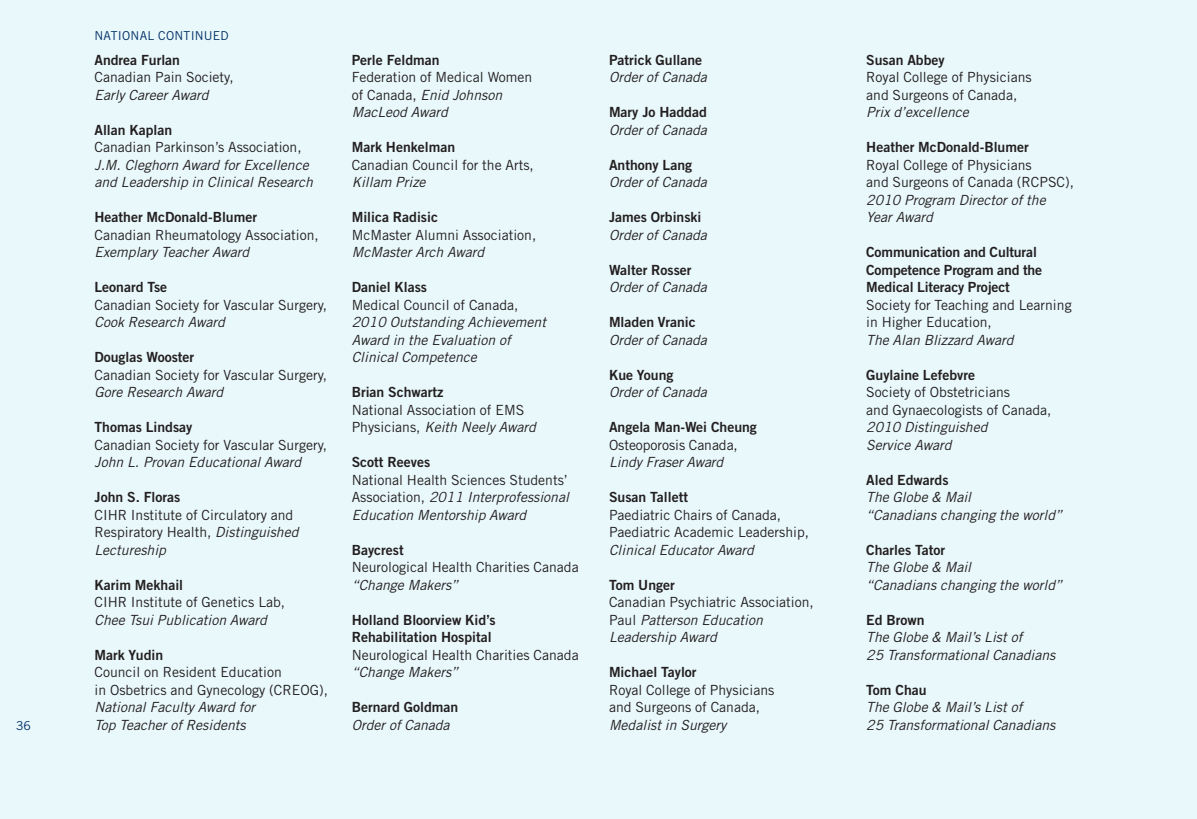
<style>
.page{position:relative;width:1197px;height:819px;background:#e9f8fb}
.page>*{position:absolute;margin:0;border:0;box-sizing:border-box;transform-origin:0 0}
.t1{font:14px/17.5px "Trade Gothic LT Std";color:#231f20}
.t2{font:italic 14px/17.5px "Trade Gothic LT Std";color:#231f20}
.t3{font:14px/17.5px "Trade Gothic LT Std Bd 2";color:#231f20}
.t4{font:12.25px "Trade Gothic LT Std";letter-spacing:.015em;color:#002f65}
.s1{font-style:italic}
.s2{font-style:normal}
</style>
<div class="page">
<p class="t4" style="left:16px;top:718px;width:17px">36</p>
<p class="t4" style="left:94px;top:29px;width:136px">NATIONAL CONTINUED</p>
<p class="t3" style="left:94px;top:51px;width:87px">Andrea Furlan</p>
<p class="t1" style="left:94px;top:68px;width:141px">Canadian Pain Society,</p>
<p class="t2" style="left:94px;top:86px;width:115px">Early Career Award</p>
<p class="t3" style="left:94px;top:121px;width:79px">Allan Kaplan</p>
<p class="t1" style="left:94px;top:138px;width:209px">Canadian Parkinson’s Association,</p>
<p class="t2" style="left:94px;top:156px;width:220px">J.M. Cleghorn Award for Excellence and Leadership in Clinical Research</p>
<p class="t3" style="left:94px;top:208px;width:164px">Heather McDonald-Blumer</p>
<p class="t1" style="left:94px;top:226px;width:226px">Canadian Rheumatology Association,</p>
<p class="t2" style="left:94px;top:244px;width:156px">Exemplary Teacher Award</p>
<p class="t3" style="left:94px;top:278px;width:74px">Leonard Tse</p>
<p class="t1" style="left:94px;top:296px;width:234px">Canadian Society for Vascular Surgery,</p>
<p class="t2" style="left:94px;top:314px;width:132px">Cook Research Award</p>
<p class="t3" style="left:94px;top:348px;width:101px">Douglas Wooster</p>
<p class="t1" style="left:94px;top:366px;width:234px">Canadian Society for Vascular Surgery,</p>
<p class="t2" style="left:94px;top:384px;width:130px">Gore Research Award</p>
<p class="t3" style="left:94px;top:418px;width:99px">Thomas Lindsay</p>
<p class="t1" style="left:94px;top:436px;width:234px">Canadian Society for Vascular Surgery,</p>
<p class="t2" style="left:94px;top:454px;width:208px">John L. Provan Educational Award</p>
<p class="t3" style="left:94px;top:488px;width:87px">John S. Floras</p>
<p class="t1" style="left:94px;top:506px;width:206px">CIHR Institute of Circulatory and<br>Respiratory Health, <span class="s1">Distinguished<br>Lectureship</span></p>
<p class="t3" style="left:94px;top:576px;width:90px">Karim Mekhail</p>
<p class="t1" style="left:94px;top:593px;width:192px">CIHR Institute of Genetics Lab,</p>
<p class="t2" style="left:94px;top:611px;width:174px">Chee Tsui Publication Award</p>
<p class="t3" style="left:94px;top:646px;width:70px">Mark Yudin</p>
<p class="t1" style="left:94px;top:663px;width:235px">Council on Resident Education<br>in Osbetrics and Gynecology (CREOG),</p>
<p class="t2" style="left:94px;top:699px;width:162px">National Faculty Award for<br>Top Teacher of Residents</p>
<p class="t3" style="left:352px;top:51px;width:89px">Perle Feldman</p>
<p class="t1" style="left:352px;top:68px;width:182px">Federation of Medical Women of Canada, <span class="s1">Enid Johnson<br>MacLeod Award</span></p>
<p class="t3" style="left:352px;top:138px;width:105px">Mark Henkelman</p>
<p class="t1" style="left:352px;top:156px;width:184px">Canadian Council for the Arts,</p>
<p class="t2" style="left:352px;top:174px;width:75px">Killam Prize</p>
<p class="t3" style="left:352px;top:208px;width:88px">Milica Radisic</p>
<p class="t1" style="left:352px;top:226px;width:186px">McMaster Alumni Association,</p>
<p class="t2" style="left:352px;top:244px;width:134px">McMaster Arch Award</p>
<p class="t3" style="left:352px;top:278px;width:77px">Daniel Klass</p>
<p class="t1" style="left:352px;top:296px;width:168px">Medical Council of Canada,</p>
<p class="t2" style="left:352px;top:314px;width:196px">2010 Outstanding Achievement<br>Award in the Evaluation of<br>Clinical Competence</p>
<p class="t3" style="left:352px;top:383px;width:93px">Brian Schwartz</p>
<p class="t1" style="left:352px;top:401px;width:186px">National Association of EMS<br>Physicians, <span class="s1">Keith Neely Award</span></p>
<p class="t3" style="left:352px;top:453px;width:80px">Scott Reeves</p>
<p class="t2" style="left:352px;top:471px;width:219px;text-align:justify"><span class="s2">National Health Sciences Students’ Association,</span> 2011 Interprofessional Education Mentorship Award</p>
<p class="t3" style="left:352px;top:541px;width:54px">Baycrest</p>
<p class="t1" style="left:352px;top:558px;width:228px">Neurological Health Charities Canada</p>
<p class="t2" style="left:352px;top:576px;width:108px">“Change Makers”</p>
<p class="t3" style="left:352px;top:611px;width:145px">Holland Bloorview Kid’s<br>Rehabilitation Hospital</p>
<p class="t1" style="left:352px;top:646px;width:228px">Neurological Health Charities Canada</p>
<p class="t2" style="left:352px;top:664px;width:108px">“Change Makers”</p>
<p class="t3" style="left:352px;top:698px;width:108px">Bernard Goldman</p>
<p class="t2" style="left:352px;top:716px;width:99px">Order of Canada</p>
<p class="t3" style="left:609px;top:51px;width:95px">Patrick Gullane</p>
<p class="t2" style="left:609px;top:69px;width:99px">Order of Canada</p>
<p class="t3" style="left:609px;top:103px;width:99px">Mary Jo Haddad</p>
<p class="t2" style="left:609px;top:121px;width:99px">Order of Canada</p>
<p class="t3" style="left:609px;top:156px;width:85px">Anthony Lang</p>
<p class="t2" style="left:609px;top:174px;width:99px">Order of Canada</p>
<p class="t3" style="left:609px;top:208px;width:94px">James Orbinski</p>
<p class="t2" style="left:609px;top:226px;width:99px">Order of Canada</p>
<p class="t3" style="left:609px;top:261px;width:84px">Walter Rosser</p>
<p class="t2" style="left:609px;top:279px;width:99px">Order of Canada</p>
<p class="t3" style="left:609px;top:313px;width:88px">Mladen Vranic</p>
<p class="t2" style="left:609px;top:331px;width:99px">Order of Canada</p>
<p class="t3" style="left:609px;top:366px;width:66px">Kue Young</p>
<p class="t2" style="left:609px;top:384px;width:99px">Order of Canada</p>
<p class="t3" style="left:609px;top:418px;width:149px">Angela Man-Wei Cheung</p>
<p class="t1" style="left:609px;top:436px;width:130px">Osteoporosis Canada,</p>
<p class="t2" style="left:609px;top:454px;width:116px">Lindy Fraser Award</p>
<p class="t3" style="left:609px;top:488px;width:81px">Susan Tallett</p>
<p class="t1" style="left:609px;top:506px;width:202px">Paediatric Chairs of Canada,<br>Paediatric Academic Leadership,</p>
<p class="t2" style="left:609px;top:541px;width:147px">Clinical Educator Award</p>
<p class="t3" style="left:609px;top:576px;width:67px">Tom Unger</p>
<p class="t1" style="left:609px;top:593px;width:206px">Canadian Psychiatric Association,<br>Paul <span class="s1">Patterson Education<br>Leadership Award</span></p>
<p class="t3" style="left:609px;top:663px;width:89px">Michael Taylor</p>
<p class="t1" style="left:609px;top:681px;width:167px">Royal College of Physicians and Surgeons of Canada,</p>
<p class="t2" style="left:609px;top:716px;width:119px">Medalist in Surgery</p>
<p class="t3" style="left:866px;top:51px;width:80px">Susan Abbey</p>
<p class="t1" style="left:866px;top:68px;width:167px">Royal College of Physicians and Surgeons of Canada,</p>
<p class="t2" style="left:866px;top:104px;width:104px">Prix d’excellence</p>
<p class="t3" style="left:866px;top:138px;width:164px">Heather McDonald-Blumer</p>
<p class="t1" style="left:866px;top:156px;width:209px">Royal College of Physicians<br>and Surgeons of Canada (RCPSC),</p>
<p class="t2" style="left:866px;top:191px;width:181px">2010 Program Director of the<br>Year Award</p>
<p class="t3" style="left:866px;top:243px;width:178px">Communication and Cultural<br>Competence Program and the<br>Medical Literacy Project</p>
<p class="t1" style="left:866px;top:296px;width:207px">Society for Teaching and Learning in Higher Education,</p>
<p class="t2" style="left:866px;top:331px;width:149px">The Alan Blizzard Award</p>
<p class="t3" style="left:866px;top:366px;width:110px">Guylaine Lefebvre</p>
<p class="t1" style="left:866px;top:383px;width:187px">Society of Obstetricians<br>and Gynaecologists of Canada,</p>
<p class="t2" style="left:866px;top:419px;width:123px">2010 Distinguished<br>Service Award</p>
<p class="t3" style="left:866px;top:471px;width:84px">Aled Edwards</p>
<p class="t2" style="left:866px;top:489px;width:197px">The Globe &amp; Mail<br>“Canadians changing the world”</p>
<p class="t3" style="left:866px;top:541px;width:81px">Charles Tator</p>
<p class="t2" style="left:866px;top:559px;width:197px">The Globe &amp; Mail<br>“Canadians changing the world”</p>
<p class="t3" style="left:866px;top:611px;width:60px">Ed Brown</p>
<p class="t2" style="left:866px;top:629px;width:191px">The Globe &amp; Mail’s List of<br>25 Transformational Canadians</p>
<p class="t3" style="left:866px;top:681px;width:62px">Tom Chau</p>
<p class="t2" style="left:866px;top:699px;width:191px">The Globe &amp; Mail’s List of<br>25 Transformational Canadians</p>
</div>
